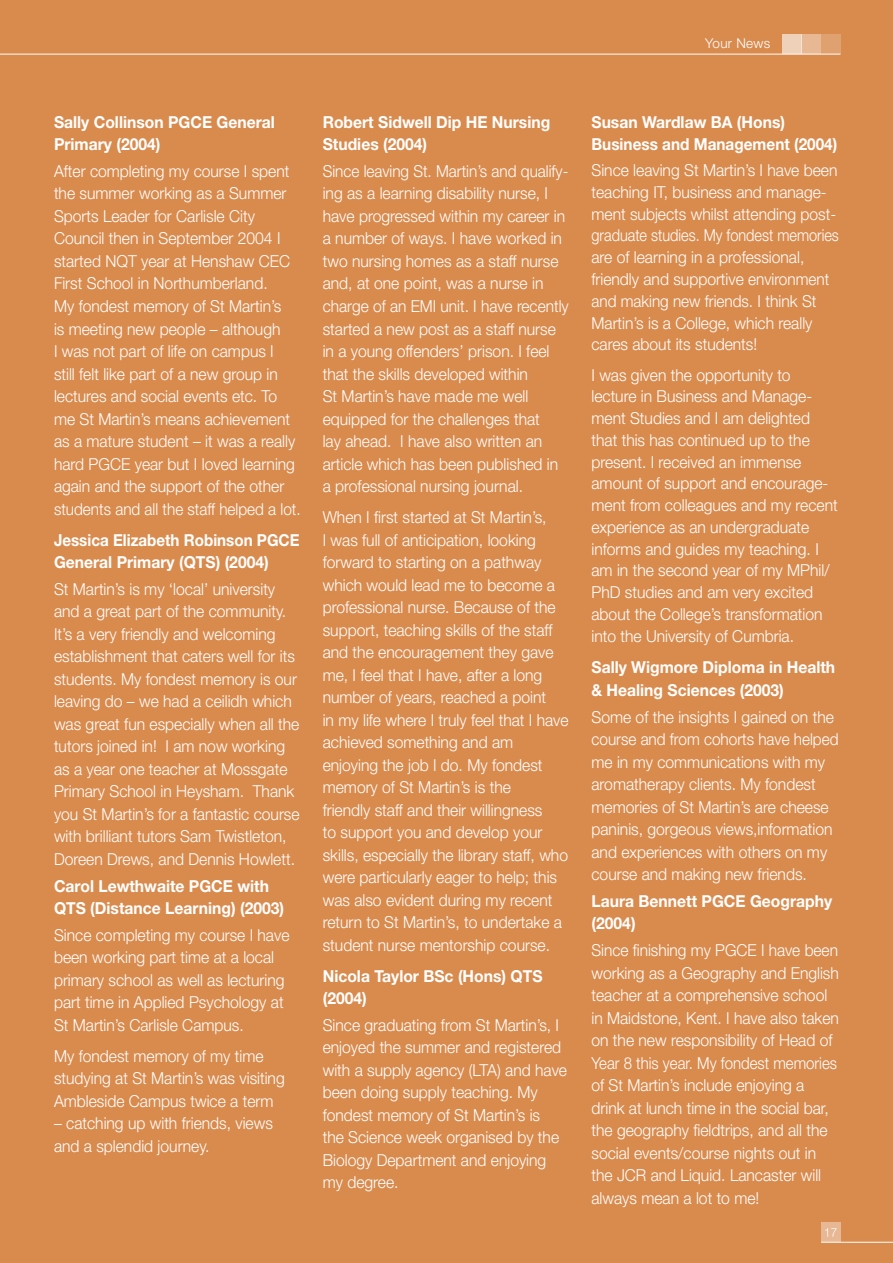
<style>
.page{position:relative;width:893px;height:1263px;background:#d98b4e}
.page>*{position:absolute;margin:0;border:0;box-sizing:border-box;transform-origin:0 0}
.t1{font:300 16.5px/22.5px "Helvetica Neue";color:#fff;scale:.95 1}
.t2{font:300 16.5px/22.5px "Helvetica Neue";color:#fff;scale:.93 1}
.t3{font:300 16.5px/22.5px "Helvetica Neue";color:#fff;scale:.94 1}
.t4{font:700 16.5px/22.5px "Helvetica Neue";color:#fff;scale:.95 1}
.t5{font:700 16.5px/22.5px "Helvetica Neue";color:#fff;scale:.92 1}
.t6{font:300 13.5px "Helvetica Neue";letter-spacing:.02em;color:#fff}
</style>
<div class="page">
<hr style="left:821px;top:1242px;width:72px;height:1px;background:#fff">
<div style="left:821px;top:1222px;width:20px;height:20px;background:#e8b894"></div>
<hr style="left:0;top:54px;width:840px;height:1px;background:#fff">
<div style="left:821px;top:34px;width:20px;height:20px;background:#e0a170"></div>
<div style="left:801px;top:34px;width:20px;height:20px;background:#e8b894"></div>
<div style="left:782px;top:34px;width:19px;height:20px;background:#efd0b8"></div>
<svg style="left:825px;top:1228px;width:12px;height:8px"></svg>
<p class="t6" style="left:705px;top:35px;width:66px">Your News</p>
<p class="t4" style="left:54px;top:110px;width:234px">Sally Collinson PGCE General<br>Primary (2004)</p>
<p class="t1" style="left:54px;top:159px;width:261px">After completing my course I spent the summer working as a Summer Sports Leader for Carlisle City Council then in September 2004 I started NQT year at Henshaw CEC First School in Northumberland.<br>My fondest memory of St Martin’s<br>is meeting new people – although<br>I was not part of life on campus I<br>still felt like part of a new group in lectures and social events etc. To me St Martin’s means achievement as a mature student – it was a really hard PGCE year but I loved learning again and the support of the other students and all the staff helped a lot.</p>
<p class="t5" style="left:54px;top:528px;width:269px">Jessica Elizabeth Robinson PGCE<br>General Primary (QTS) (2004)</p>
<p class="t1" style="left:54px;top:577px;width:260px">St Martin’s is my ‘local’ university and a great part of the community.<br>It’s a very friendly and welcoming establishment that caters well for its students. My fondest memory is our leaving do – we had a ceilidh which was great fun especially when all the tutors joined in! I am now working as a year one teacher at Mossgate Primary School in Heysham. Thank you St Martin’s for a fantastic course with brilliant tutors Sam Twistleton, Doreen Drews, and Dennis Howlett.</p>
<p class="t4" style="left:54px;top:874px;width:244px">Carol Lewthwaite PGCE with<br>QTS (Distance Learning) (2003)</p>
<p class="t1" style="left:54px;top:923px;width:249px">Since completing my course I have been working part time at a local primary school as well as lecturing part time in Applied Psychology at<br>St Martin’s Carlisle Campus.</p>
<p class="t1" style="left:54px;top:1044px;width:244px">My fondest memory of my time studying at St Martin’s was visiting<br>Ambleside Campus twice a term</p>
<p class="t1" style="left:54px;top:1112px;width:232px">– catching up with friends, views and a splendid journey.</p>
<p class="t4" style="left:323px;top:110px;width:241px">Robert Sidwell Dip HE Nursing<br>Studies (2004)</p>
<p class="t2" style="left:323px;top:159px;width:266px">Since leaving St. Martin’s and qualify&shy;ing as a learning disability nurse, I have progressed within my career in a number of ways. I have worked in two nursing homes as a staff nurse and, at one point, was a nurse in charge of an EMI unit. I have recently started a new post as a staff nurse in a young offenders’ prison. I feel that the skills developed within<br>St Martin’s have made me well equipped for the challenges that<br>lay ahead. I have also written an article which has been published in a professional nursing journal.</p>
<p class="t1" style="left:323px;top:505px;width:260px">When I first started at St Martin’s,<br>I was full of anticipation, looking forward to starting on a pathway which would lead me to become a professional nurse. Because of the support, teaching skills of the staff and the encouragement they gave me, I feel that I have, after a long number of years, reached a point<br>in my life where I truly feel that I have achieved something and am enjoying the job I do. My fondest memory of St Martin’s is the<br>friendly staff and their willingness<br>to support you and develop your skills, especially the library staff, who were particularly eager to help; this was also evident during my recent return to St Martin’s, to undertake a student nurse mentorship course.</p>
<p class="t4" style="left:323px;top:964px;width:233px">Nicola Taylor BSc (Hons) QTS (2004)</p>
<p class="t1" style="left:323px;top:1013px;width:259px">Since graduating from St Martin’s, I enjoyed the summer and registered with a supply agency (LTA) and have been doing supply teaching. My fondest memory of St Martin’s is<br>the Science week organised by the<br>Biology Department and enjoying my degree.</p>
<p class="t4" style="left:591px;top:110px;width:260px">Susan Wardlaw BA (Hons)<br>Business and Management (2004)</p>
<p class="t1" style="left:591px;top:159px;width:262px;line-height:21.8px">Since leaving St Martin’s I have been teaching IT, business and manage&shy;ment subjects whilst attending post&shy;graduate studies. My fondest memories are of learning in a professional, friendly and supportive environment and making new friends. I think St Martin’s is a College, which really cares about its students!</p>
<p class="t1" style="left:591px;top:363px;width:261px;line-height:21.8px">I was given the opportunity to lecture in Business and Manage&shy;ment Studies and I am delighted that this has continued up to the present. I received an immense amount of support and encourage&shy;ment from colleagues and my recent experience as an undergraduate informs and guides my teaching. I am in the second year of my MPhil/<br>PhD studies and am very excited about the College’s transformation into the University of Cumbria.</p>
<p class="t4" style="left:591px;top:656px;width:258px">Sally Wigmore Diploma in Health &amp; Healing Sciences (2003)</p>
<p class="t1" style="left:591px;top:705px;width:262px">Some of the insights I gained on the course and from cohorts have helped me in my communications with my aromatherapy clients. My fondest memories of St Martin’s are cheese paninis, gorgeous views,information and experiences with others on my course and making new friends.</p>
<p class="t4" style="left:591px;top:889px;width:255px">Laura Bennett PGCE Geography (2004)</p>
<p class="t3" style="left:591px;top:938px;width:265px">Since finishing my PGCE I have been working as a Geography and English teacher at a comprehensive school in Maidstone, Kent. I have also taken on the new responsibility of Head of Year 8 this year. My fondest memories of St Martin’s include enjoying a drink at lunch time in the social bar, the geography fieldtrips, and all the social events/course nights out in the JCR and Liquid. Lancaster will always mean a lot to me!</p>
</div>
